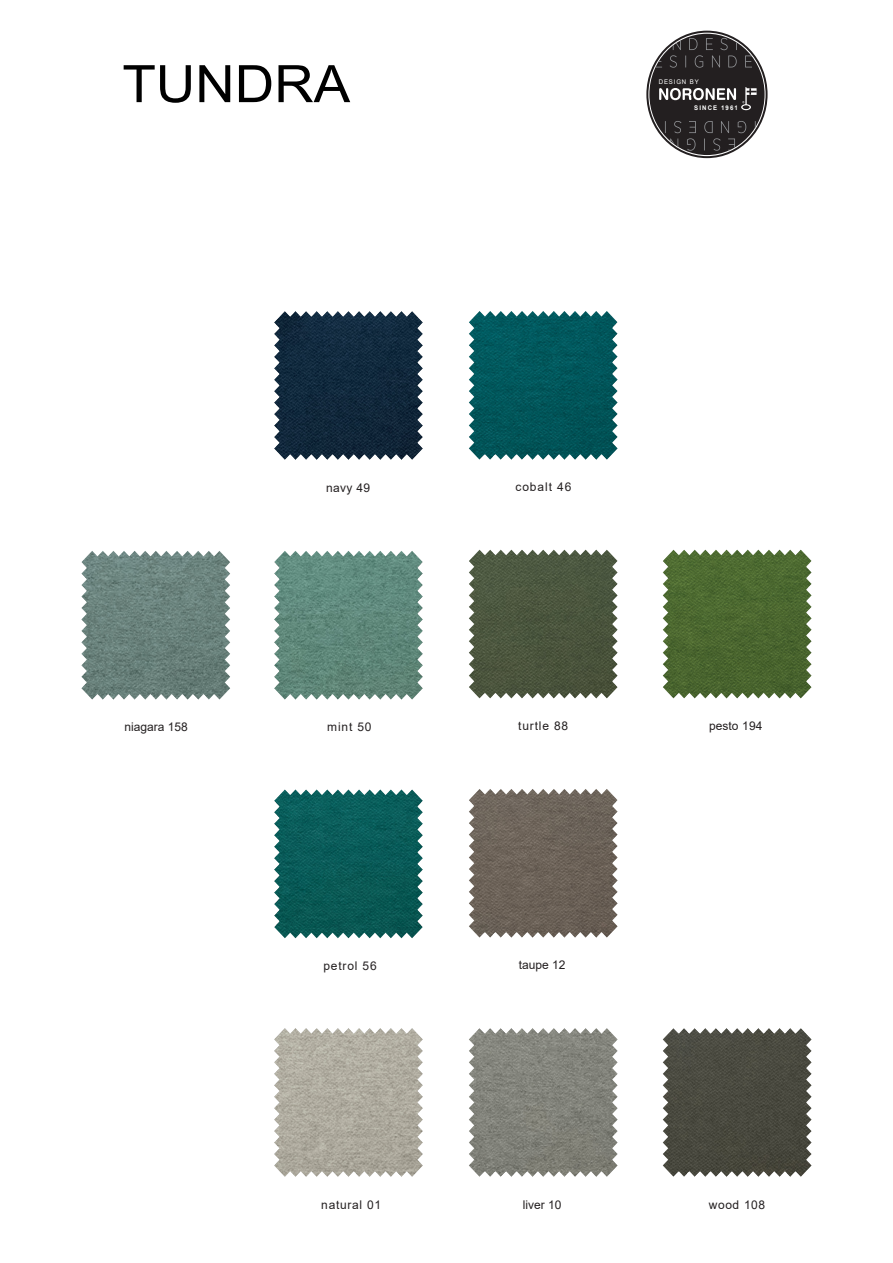
<style>
.page{position:relative;width:893px;height:1263px;background:#fff}
.page>*{position:absolute;margin:0;border:0;box-sizing:border-box;transform-origin:0 0}
.t1{font:51.6px "Arial";color:#000;scale:1.06 1}
.t2{font:12px "Arial";letter-spacing:.045em;color:#231f20}
.t3{font:12px "Arial";color:#231f20}
.t4{font:12px "Arial";letter-spacing:.07em;color:#231f20}
.t5{font:12px "Arial";letter-spacing:.075em;color:#231f20}
.t6{font:700 6.45px "Arial";letter-spacing:.18em;color:#fff;scale:.95 1}
.t7{font:6.45px "Arial";letter-spacing:.135em;color:#fff;scale:.95 1}
</style>
<div class="page">
<img style="left:81px;top:551px;width:149px;height:149px">
<img style="left:274px;top:311px;width:149px;height:149px">
<svg style="left:646px;top:31px;width:122px;height:127px"></svg>
<div style="left:649px;top:34px;width:116px;height:121px;background:#231f20;border-radius:50%"></div>
<svg style="left:659px;top:87px;width:98px;height:23px"></svg>
<svg style="left:655px;top:38px;width:97px;height:30px"></svg>
<svg style="left:665px;top:121px;width:91px;height:30px"></svg>
<img style="left:274px;top:551px;width:149px;height:149px">
<img style="left:469px;top:311px;width:149px;height:149px">
<img style="left:274px;top:789px;width:149px;height:149px">
<img style="left:469px;top:550px;width:149px;height:148px">
<img style="left:663px;top:550px;width:149px;height:148px">
<img style="left:469px;top:789px;width:149px;height:149px">
<img style="left:469px;top:1028px;width:149px;height:149px">
<img style="left:663px;top:1028px;width:149px;height:149px">
<img style="left:274px;top:1028px;width:149px;height:149px">
<h1 class="t1" style="left:122px;top:65px;width:216px">TUNDRA</h1>
<p class="t7" style="left:659px;top:79px;width:44px">DESIGN BY</p>
<p class="t6" style="left:694px;top:105px;width:47px">SINCE 1961</p>
<p class="t3" style="left:124px;top:722px;width:65px">niagara 158</p>
<p class="t2" style="left:326px;top:483px;width:46px">navy 49</p>
<p class="t2" style="left:327px;top:722px;width:46px">mint 50</p>
<p class="t4" style="left:323px;top:961px;width:55px">petrol 56</p>
<p class="t5" style="left:515px;top:483px;width:57px">cobalt 46</p>
<p class="t4" style="left:518px;top:721px;width:52px">turtle 88</p>
<p class="t3" style="left:709px;top:721px;width:55px">pesto 194</p>
<p class="t2" style="left:519px;top:960px;width:48px">taupe 12</p>
<p class="t2" style="left:321px;top:1200px;width:61px">natural 01</p>
<p class="t2" style="left:523px;top:1200px;width:40px">liver 10</p>
<p class="t2" style="left:709px;top:1200px;width:58px">wood 108</p>
</div>
